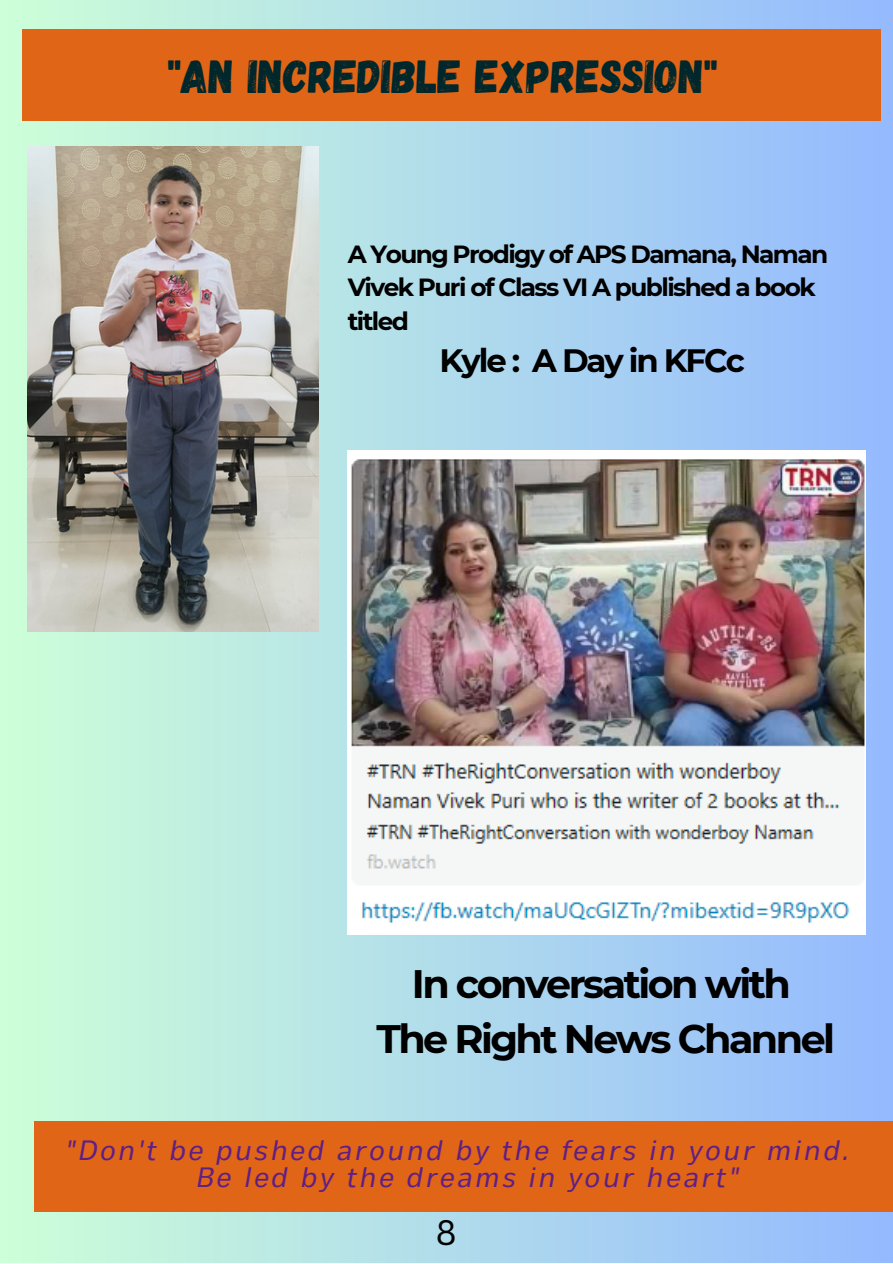
<style>
.page{position:relative;width:893px;height:1264px;background:#fff}
.page>*{position:absolute;margin:0;border:0;box-sizing:border-box;transform-origin:0 0}
.t1{font:46.35px "Gagalin";color:#00272b}
.t2{font:700 39.6px "Montserrat";letter-spacing:-.065em;color:#000}
.t3{font:34.5px "Canva Sans";color:#000}
.t4{font:700 32.25px "Montserrat";letter-spacing:-.065em;color:#000}
.t5{font:italic 27.9px/27px "Body Text";letter-spacing:.12em;color:#5e1f86}
.t6{font:700 24.75px/33.8px "Montserrat";letter-spacing:-.065em;color:#000}
</style>
<div class="page">
<div style="left:0;top:0;width:892px;height:1262px;background:linear-gradient(to right,#cdfed7,#95b9fe)"></div>
<img style="left:27px;top:147px;width:291px;height:484px">
<img style="left:347px;top:450px;width:518px;height:484px">
<div style="left:34px;top:1121px;width:858px;height:90px;background:#e16517"></div>
<div style="left:22px;top:30px;width:858px;height:90px;background:#e16517"></div>
<p class="t1" style="left:168px;top:46px;width:551px">"AN INCREDIBLE EXPRESSION"</p>
<p class="t6" style="left:347px;top:237px;width:482px">A Young Prodigy of APS Damana, Naman<br>Vivek Puri of Class VI A published a book titled</p>
<p class="t4" style="left:439px;top:340px;width:307px">Kyle : A Day in KFCc</p>
<p class="t2" style="left:412px;top:959px;width:380px">In conversation with</p>
<p class="t2" style="left:376px;top:1014px;width:460px">The Right News Channel</p>
<p class="t5" style="left:195px;top:1138px;width:654px;text-indent:-130px">"Don't be pushed around by the fears in your mind.<br>Be led by the dreams in your heart"</p>
<p class="t3" style="left:436px;top:1208px;width:22px">8</p>
</div>
